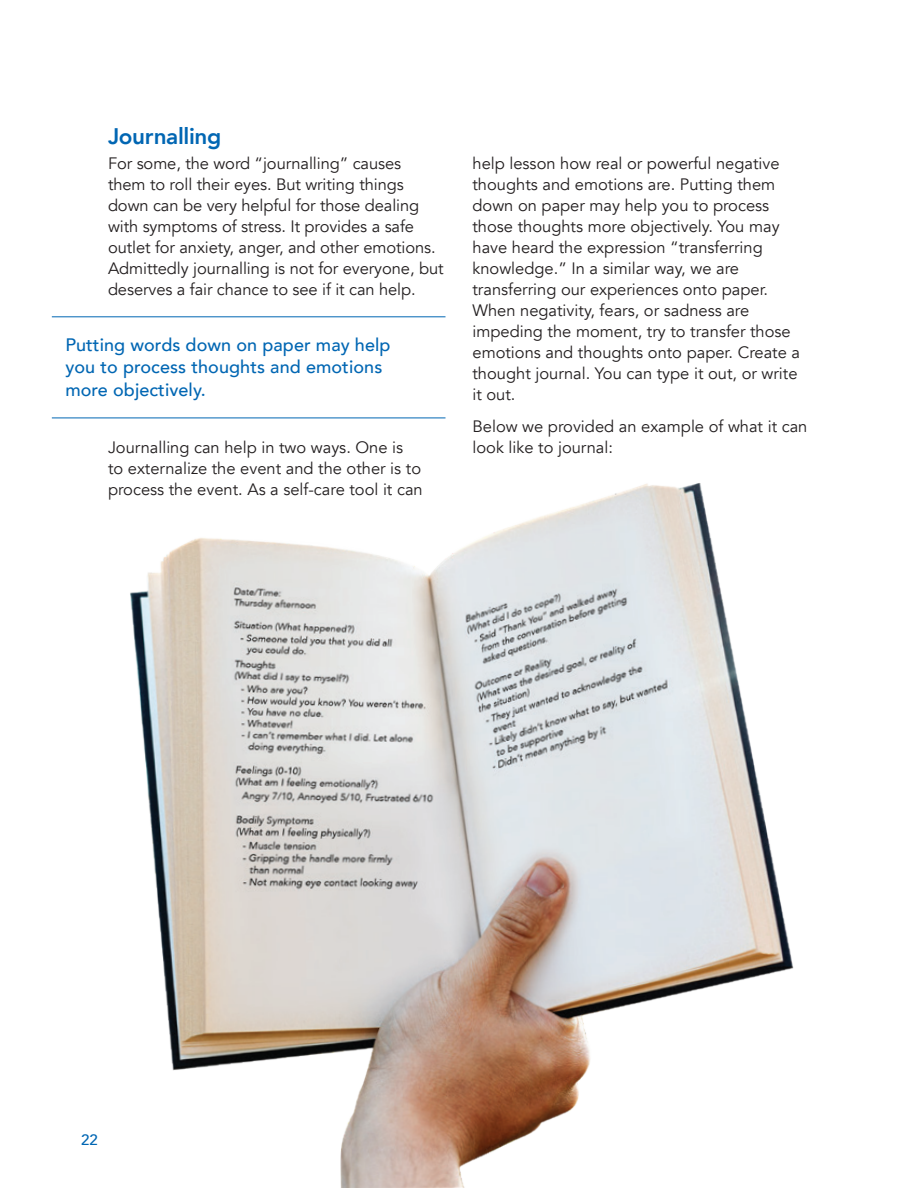
<style>
.page{position:relative;width:918px;height:1188px;background:#fff}
.page>*{position:absolute;margin:0;border:0;box-sizing:border-box;transform-origin:0 0}
.t1{font:800 22.5px "Avenir";letter-spacing:-.015em;color:#0166b3}
.t2{font:500 18px/22.5px "Avenir";letter-spacing:.005em;color:#0166b3}
.t3{font:16.5px/21px "Avenir";color:#231f20}
.t4{font:500 15px "Avenir";color:#0166b3}
</style>
<div class="page">
<hr style="left:52px;top:316px;width:394px;height:1px;background:#0166b3">
<hr style="left:52px;top:418px;width:394px;height:1px;background:#0166b3">
<img style="left:130px;top:483px;width:664px;height:705px">
<h1 class="t1" style="left:108px;top:119px;width:115px">Journalling</h1>
<p class="t3" style="left:108px;top:153px;width:337px">For some, the word “journalling” causes<br>them to roll their eyes. But writing things down can be very helpful for those dealing with symptoms of stress. It provides a safe outlet for anxiety, anger, and other emotions.<br>Admittedly journalling is not for everyone, but deserves a fair chance to see if it can help.</p>
<p class="t2" style="left:65px;top:332px;width:327px">Putting words down on paper may help you to process thoughts and emotions more objectively.</p>
<p class="t3" style="left:108px;top:437px;width:316px">Journalling can help in two ways. One is<br>to externalize the event and the other is to process the event. As a self-care tool it can</p>
<p class="t3" style="left:473px;top:153px;width:329px">help lesson how real or powerful negative thoughts and emotions are. Putting them down on paper may help you to process those thoughts more objectively. You may have heard the expression “transferring knowledge.” In a similar way, we are transferring our experiences onto paper.<br>When negativity, fears, or sadness are impeding the moment, try to transfer those emotions and thoughts onto paper. Create a thought journal. You can type it out, or write it out.</p>
<p class="t3" style="left:473px;top:416px;width:336px">Below we provided an example of what it can look like to journal:</p>
<p class="t4" style="left:81px;top:1127px;width:18px">22</p>
</div>
